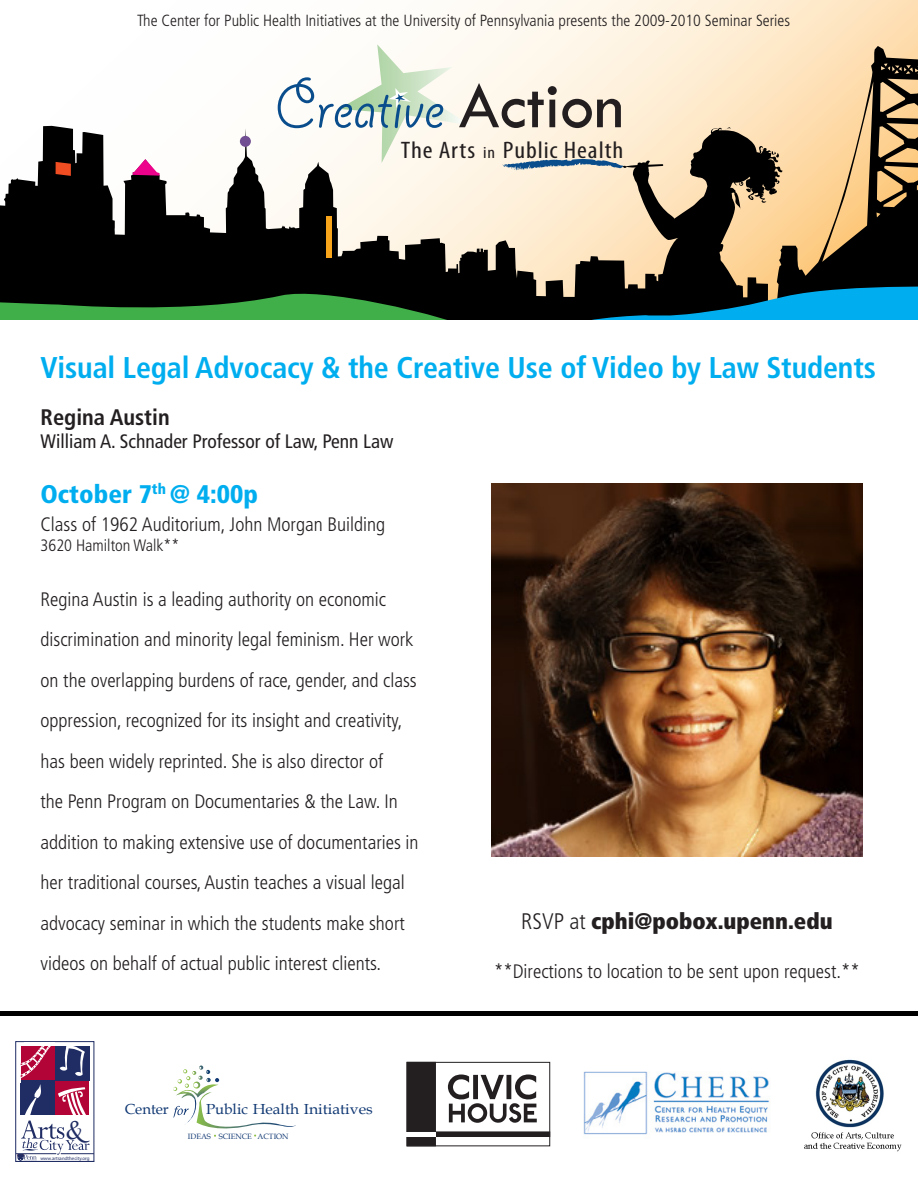
<style>
.page{position:relative;width:918px;height:1188px;background:#fff}
.page>*{position:absolute;margin:0;border:0;box-sizing:border-box;transform-origin:0 0}
.t1{font:68.55px "Giddyup Std";color:#0a4d8c}
.t2{font:italic 34.35px "Perpetua";color:#202d64}
.t3{font:700 condensed 30px "Frutiger LT Std";letter-spacing:-.005em;color:#00aeef}
.t4{font:900 condensed 25.5px "Frutiger LT Std";color:#00aeef}
.t5{font:condensed 24px "Myriad Pro";letter-spacing:.035em;color:#231f20;scale:1.12 1}
.t6{font:900 condensed 22.5px "Frutiger LT Std";color:#231f20}
.t7{font:700 condensed 22.5px "Frutiger LT Std";color:#231f20}
.t8{font:300 condensed 19.5px/40.5px "Frutiger LT Std";color:#231f20}
.t9{font:condensed 19.5px "Frutiger LT Std";color:#231f20}
.t10{font:300 condensed 16.5px "Frutiger LT Std";color:#231f20}
.t11{font:300 condensed 16.2px "Frutiger LT Std";color:#231f20}
.t12{font:14.55px "Book Antiqua";color:#103873}
.t13{font:7.65px "Book Antiqua";color:#103873}
.t14{font:700 4.95px "Univers";color:#202d64}
.s1{font-family:"Tw Cen";color:#231f20}
.s2{font-size:16.8px}
.s3{font-weight:300}
</style>
<div class="page">
<svg style="left:442px;top:0;width:476px;height:46px"></svg>
<svg style="left:0;top:46px;width:918px;height:226px"></svg>
<svg style="left:133px;top:159px;width:27px;height:17px"></svg>
<div style="left:240px;top:136px;width:11px;height:11px;background:#724e93;border-radius:50%"></div>
<div style="left:326px;top:216px;width:6px;height:42px;background:#f9a51b"></div>
<svg style="left:56px;top:162px;width:15px;height:14px"></svg>
<svg style="left:339px;top:44px;width:132px;height:119px"></svg>
<svg style="left:502px;top:126px;width:416px;height:194px;background:#9f9983"></svg>
<svg style="left:0;top:272px;width:736px;height:48px;background:#142e19"></svg>
<img style="left:491px;top:484px;width:371px;height:372px">
<img style="left:804px;top:1059px;width:98px;height:93px">
<svg style="left:448px;top:1074px;width:89px;height:49px"></svg>
<div style="left:407px;top:1062px;width:143px;height:84px;border:1px solid #231f20"></div>
<div style="left:435px;top:1132px;width:115px;height:5px;background:#231f20"></div>
<div style="left:407px;top:1062px;width:29px;height:70px;background:#231f20"></div>
<div style="left:407px;top:1136px;width:29px;height:10px;background:#231f20"></div>
<div style="left:406px;top:1132px;width:29px;height:5px;background:#fff"></div>
<svg style="left:173px;top:1066px;width:123px;height:71px"></svg>
<img style="left:583px;top:1071px;width:187px;height:66px">
<hr style="left:16px;top:1161px;width:78px;height:1px;background:#202d64">
<hr style="left:61px;top:1153px;width:33px;height:1px;background:#202d64">
<svg style="left:15px;top:1041px;width:75px;height:120px"></svg>
<hr style="left:0;top:1011px;width:918px;height:4px;background:#000">
<p class="t11" style="left:137px;top:12px;width:655px">The Center for Public Health Initiatives at the University of Pennsylvania presents the 2009-2010 Seminar Series</p>
<h1 class="t1" style="left:275px;top:69px;width:351px">Creative <span class="s1">Action</span></h1>
<p class="t5" style="left:401px;top:136px;width:200px">The Arts <span class="s2">in</span> Public Health</p>
<h3 class="t3" style="left:40px;top:350px;width:837px">Visual Legal Advocacy &amp; the Creative Use of Video by Law Students</h3>
<p class="t7" style="left:40px;top:404px;width:131px">Regina Austin</p>
<p class="t9" style="left:40px;top:430px;width:354px">William A. Schnader Professor of Law, Penn Law</p>
<h3 class="t4" style="left:40px;top:479px;width:219px">October 7<sup>th</sup> @ 4:00p</h3>
<p class="t8" style="left:40px;top:505px;width:346px">Class of 1962 Auditorium, John Morgan Building</p>
<p class="t10" style="left:40px;top:536px;width:140px">3620 Hamilton Walk**</p>
<p class="t8" style="left:40px;top:579px;width:380px">Regina Austin is a leading authority on economic discrimination and minority legal feminism. Her work on the overlapping burdens of race, gender, and class oppression, recognized for its insight and creativity, has been widely reprinted. She is also director of<br>the Penn Program on Documentaries &amp; the Law. In addition to making extensive use of documentaries in her traditional courses, Austin teaches a visual legal advocacy seminar in which the students make short videos on behalf of actual public interest clients.</p>
<h2 class="t2" style="left:66px;top:1107px;width:19px">&amp;</h2>
<p class="t14" style="left:40px;top:1155px;width:51px">www.artsandthecity.org</p>
<p class="t12" style="left:125px;top:1099px;width:46px">Center</p>
<p class="t12" style="left:206px;top:1099px;width:168px">Public Health Initiatives</p>
<p class="t13" style="left:188px;top:1131px;width:102px">IDEAS SCIENCE ACTION</p>
<p class="t6" style="left:521px;top:907px;width:313px"><span class="s3">RSVP at</span> cphi@pobox.upenn.edu</p>
<p class="t8" style="left:494px;top:951px;width:367px">**Directions to location to be sent upon request.**</p>
</div>
